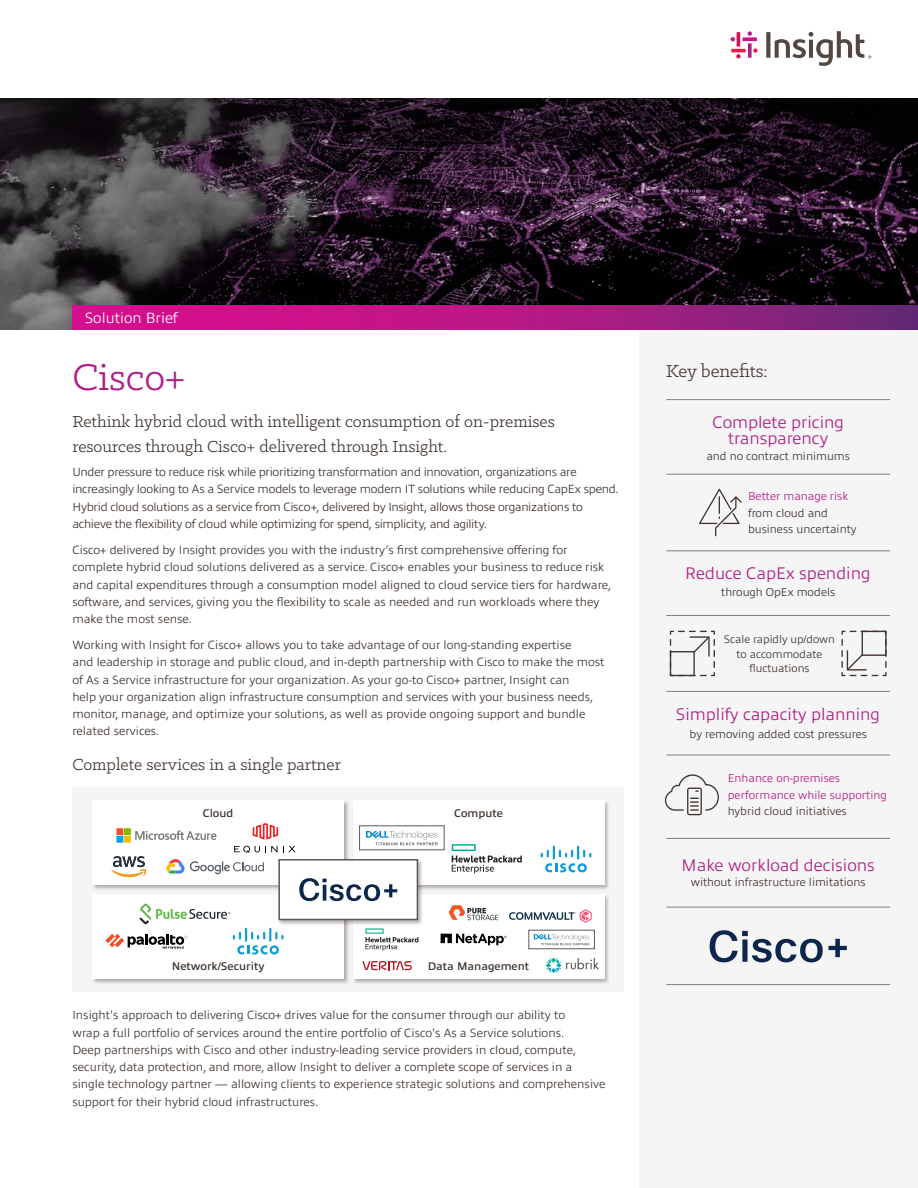
<style>
.page{position:relative;width:918px;height:1188px;background:#fff}
.page>*{position:absolute;margin:0;border:0;box-sizing:border-box;transform-origin:0 0}
.t1{font:42px "Klinic Slab";color:#b01c87}
.t2{font:19.5px "Klinic Slab";color:#3e332d}
.t3{font:18px/25.5px "Klinic Slab";color:#3e332d}
.t4{font:300 16.95px/16.5px "Allumi Pro";color:#b01c87;text-align:center}
.t5{font:300 15px "Allumi Pro";color:#fff}
.t6{font:300 12px/17.2px "Allumi Pro";color:#3e332d}
.t7{font:300 12px/17.2px "Allumi Pro";letter-spacing:-.02em;color:#3e332d}
.t8{font:300 11.55px/16.5px "Allumi Pro";color:#3e332d}
.t9{font:300 11.55px/16.5px "Allumi Pro";color:#b01c87}
.t10{font:600 11.25px "Allumi Pro";color:#3e332d}
.t11{font:300 11.1px/14.4px "Allumi Pro";color:#3e332d;text-align:center}
</style>
<div class="page">
<div style="left:639px;top:305px;width:279px;height:883px;background:#f6f5f5"></div>
<img style="left:0;top:98px;width:918px;height:232px">
<svg style="left:72px;top:305px;width:846px;height:25px;background:#af1983"></svg>
<hr style="left:666px;top:399px;width:224px;height:1px;background:#897e79">
<hr style="left:666px;top:907px;width:224px;height:1px;background:#897e79">
<hr style="left:666px;top:474px;width:224px;height:1px;background:#897e79">
<hr style="left:666px;top:550px;width:224px;height:1px;background:#897e79">
<hr style="left:666px;top:615px;width:224px;height:1px;background:#897e79">
<hr style="left:666px;top:691px;width:224px;height:1px;background:#897e79">
<hr style="left:666px;top:755px;width:224px;height:1px;background:#897e79">
<hr style="left:666px;top:838px;width:224px;height:1px;background:#897e79">
<hr style="left:666px;top:984px;width:224px;height:1px;background:#897e79">
<svg style="left:699px;top:489px;width:43px;height:47px"></svg>
<svg style="left:670px;top:631px;width:45px;height:45px"></svg>
<svg style="left:841px;top:631px;width:46px;height:45px"></svg>
<svg style="left:665px;top:774px;width:54px;height:41px"></svg>
<div style="left:72px;top:787px;width:552px;height:205px;background:#f6f5f5"></div>
<div style="left:91px;top:799px;width:258px;height:92px;background:#3e332d;opacity:.38"></div>
<div style="left:92px;top:801px;width:252px;height:84px;background:#fff"></div>
<div style="left:91px;top:893px;width:258px;height:92px;background:#3e332d;opacity:.38"></div>
<div style="left:92px;top:895px;width:252px;height:84px;background:#fff"></div>
<div style="left:352px;top:799px;width:258px;height:92px;background:#3e332d;opacity:.38"></div>
<div style="left:353px;top:801px;width:251px;height:84px;background:#fff"></div>
<div style="left:352px;top:893px;width:258px;height:92px;background:#3e332d;opacity:.38"></div>
<div style="left:353px;top:895px;width:251px;height:84px;background:#fff"></div>
<div style="left:278px;top:859px;width:146px;height:67px;background:#3e332d;opacity:.38"></div>
<div style="left:278px;top:859px;width:140px;height:61px;background:#fff;border:2px solid #5f5753"></div>
<svg style="left:541px;top:846px;width:50px;height:26px"></svg>
<svg style="left:166px;top:859px;width:98px;height:15px"></svg>
<svg style="left:111px;top:856px;width:36px;height:21px"></svg>
<svg style="left:116px;top:828px;width:100px;height:15px"></svg>
<svg style="left:452px;top:844px;width:70px;height:29px"></svg>
<div style="left:359px;top:826px;width:85px;height:24px;background:#fff;border:1px solid #58595b"></div>
<svg style="left:366px;top:831px;width:72px;height:14px"></svg>
<svg style="left:509px;top:909px;width:83px;height:14px"></svg>
<svg style="left:253px;top:823px;width:25px;height:17px"></svg>
<svg style="left:234px;top:846px;width:62px;height:7px"></svg>
<svg style="left:105px;top:904px;width:179px;height:51px"></svg>
<div style="left:529px;top:930px;width:66px;height:19px;background:#fff;border:1px solid #58595b"></div>
<svg style="left:534px;top:934px;width:55px;height:11px"></svg>
<svg style="left:449px;top:905px;width:49px;height:15px"></svg>
<svg style="left:365px;top:928px;width:53px;height:23px"></svg>
<svg style="left:546px;top:958px;width:53px;height:15px"></svg>
<svg style="left:362px;top:960px;width:51px;height:10px"></svg>
<svg style="left:441px;top:934px;width:66px;height:11px"></svg>
<svg style="left:748px;top:43px;width:4px;height:15px"></svg>
<svg style="left:748px;top:31px;width:4px;height:5px"></svg>
<hr style="left:737px;top:32px;width:3px;height:14px;background:#d40d54">
<svg style="left:736px;top:54px;width:5px;height:4px"></svg>
<svg style="left:743px;top:37px;width:14px;height:4px"></svg>
<svg style="left:731px;top:37px;width:4px;height:4px"></svg>
<hr style="left:731px;top:49px;width:15px;height:3px;background:#ed1a45">
<svg style="left:753px;top:48px;width:5px;height:5px"></svg>
<svg style="left:766px;top:31px;width:105px;height:35px"></svg>
<svg style="left:299px;top:878px;width:98px;height:23px"></svg>
<svg style="left:710px;top:930px;width:137px;height:32px"></svg>
<p class="t5" style="left:85px;top:307px;width:95px">Solution Brief</p>
<h1 class="t1" style="left:72px;top:351px;width:114px">Cisco+</h1>
<h2 class="t2" style="left:666px;top:359px;width:103px">Key benefits:</h2>
<h3 class="t3" style="left:72px;top:408px;width:484px">Rethink hybrid cloud with intelligent consumption of on-premises resources through Cisco+ delivered through Insight.</h3>
<p class="t7" style="left:72px;top:463px;width:548px">Under pressure to reduce risk while prioritizing transformation and innovation, organizations are increasingly looking to As a Service models to leverage modern IT solutions while reducing CapEx spend.<br>Hybrid cloud solutions as a service from Cisco+, delivered by Insight, allows those organizations to achieve the flexibility of cloud while optimizing for spend, simplicity, and agility.</p>
<p class="t6" style="left:72px;top:540px;width:540px">Cisco+ delivered by Insight provides you with the industry’s first comprehensive offering for complete hybrid cloud solutions delivered as a service. Cisco+ enables your business to reduce risk and capital expenditures through a consumption model aligned to cloud service tiers for hardware, software, and services, giving you the flexibility to scale as needed and run workloads where they make the most sense.</p>
<p class="t6" style="left:72px;top:636px;width:534px">Working with Insight for Cisco+ allows you to take advantage of our long-standing expertise<br>and leadership in storage and public cloud, and in-depth partnership with Cisco to make the most of As a Service infrastructure for your organization. As your go-to Cisco+ partner, Insight can<br>help your organization align infrastructure consumption and services with your business needs, monitor, manage, and optimize your solutions, as well as provide ongoing support and bundle related services.</p>
<h3 class="t3" style="left:72px;top:751px;width:270px">Complete services in a single partner</h3>
<h3 class="t4" style="left:712px;top:412px;width:133px">Complete pricing transparency</h3>
<p class="t8" style="left:706px;top:447px;width:145px">and no contract minimums</p>
<p class="t9" style="left:748px;top:487px;width:102px">Better manage risk</p>
<p class="t8" style="left:748px;top:504px;width:110px">from cloud and business uncertainty</p>
<h3 class="t4" style="left:685px;top:564px;width:187px">Reduce CapEx spending</h3>
<p class="t8" style="left:721px;top:583px;width:116px">through OpEx models</p>
<p class="t11" style="left:724px;top:631px;width:113px">Scale rapidly up/down to accommodate fluctuations</p>
<h3 class="t4" style="left:676px;top:705px;width:206px">Simplify capacity planning</h3>
<p class="t8" style="left:690px;top:724px;width:179px">by removing added cost pressures</p>
<p class="t9" style="left:728px;top:769px;width:161px">Enhance on-premises performance while supporting</p>
<p class="t10" style="left:203px;top:805px;width:32px">Cloud</p>
<p class="t8" style="left:728px;top:802px;width:121px">hybrid cloud initiatives</p>
<p class="t10" style="left:454px;top:805px;width:50px">Compute</p>
<p class="t10" style="left:172px;top:958px;width:94px">Network/Security</p>
<p class="t10" style="left:428px;top:958px;width:103px">Data Management</p>
<p class="t6" style="left:72px;top:1006px;width:535px">Insight's approach to delivering Cisco+ drives value for the consumer through our ability to<br>wrap a full portfolio of services around the entire portfolio of Cisco's As a Service solutions.<br>Deep partnerships with Cisco and other industry-leading service providers in cloud, compute, security, data protection, and more, allow Insight to deliver a complete scope of services in a single technology partner — allowing clients to experience strategic solutions and comprehensive support for their hybrid cloud infrastructures.</p>
<h3 class="t4" style="left:682px;top:856px;width:195px">Make workload decisions</h3>
<p class="t8" style="left:691px;top:873px;width:176px">without infrastructure limitations</p>
</div>
